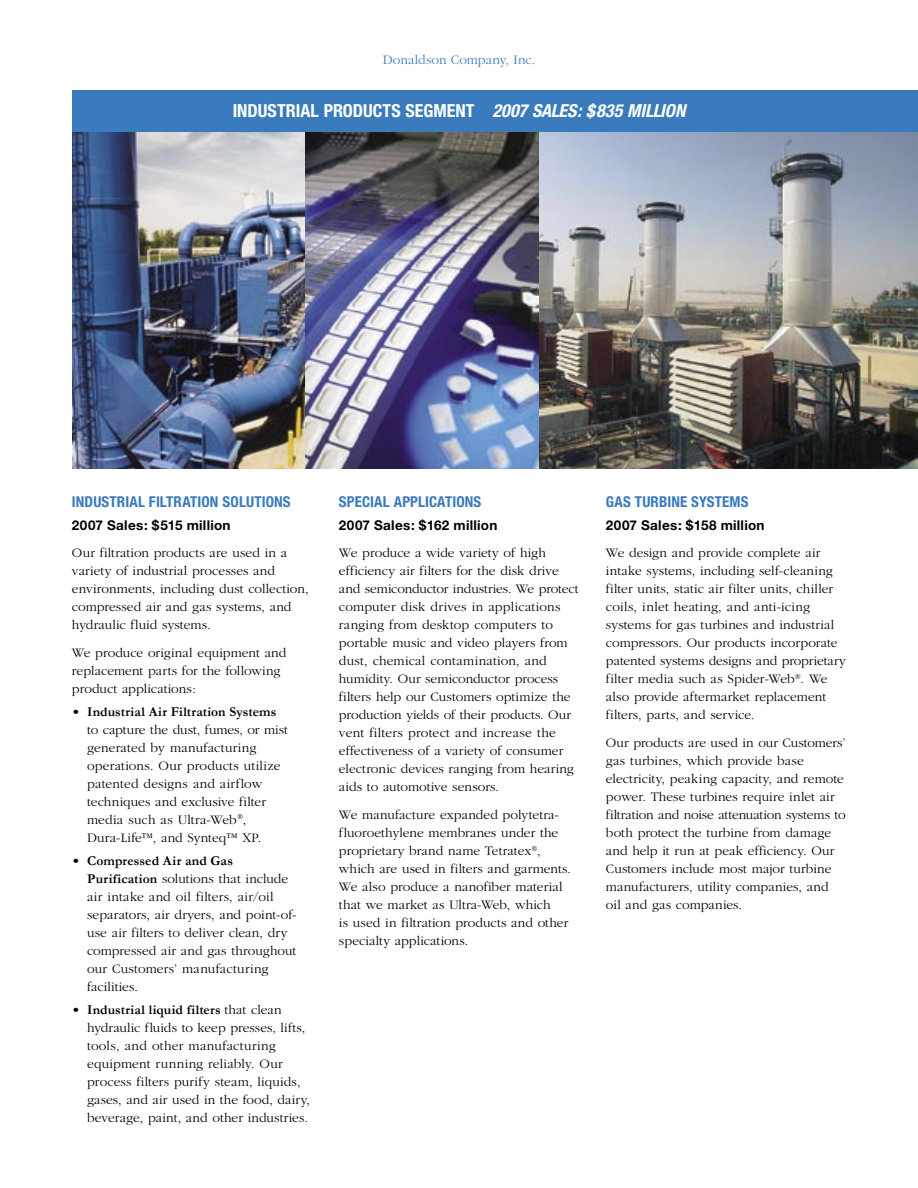
<style>
.page{position:relative;width:918px;height:1188px;background:#fff}
.page>*{position:absolute;margin:0;border:0;box-sizing:border-box;transform-origin:0 0}
.t1{font:700 condensed 18px "Helvetica Neue";color:#fff}
.cover_ifc_subhead{font:700 condensed 15px "Helvetica Neue";letter-spacing:.01em;color:#3a7bbe}
.cover_ifc_text{font:700 condensed 15px "Helvetica Neue";letter-spacing:.01em;color:#3a7bbe}
.cover_ifc_text-2{font:300 13.5px/18px "Garamond";letter-spacing:.005em;color:#000}
.cover_ifc_subhead_2{font:700 13.5px "Helvetica Neue";letter-spacing:.02em;color:#000}
.t2{font:300 13.5px "Garamond";letter-spacing:.005em;color:#3a7bbe}
.s1{font-style:italic}
.s2{font-weight:700}
</style>
<div class="page">
<img style="left:72px;top:132px;width:467px;height:337px">
<img style="left:306px;top:132px;width:233px;height:336px">
<img style="left:539px;top:132px;width:379px;height:337px">
<div style="left:71px;top:90px;width:847px;height:42px;background:#3a7bbe"></div>
<hr style="left:69px;top:70px;width:3px;height:412px;background:#fff">
<p class="t2" style="left:383px;top:53px;width:154px">Donaldson Company, Inc.</p>
<p class="t1" style="left:233px;top:100px;width:454px">INDUSTRIAL PRODUCTS SEGMENT <span class="s1">2007 SALES: $835 MILLION</span></p>
<p class="cover_ifc_subhead" style="left:72px;top:492px;width:220px">INDUSTRIAL FILTRATION SOLUTIONS</p>
<p class="cover_ifc_subhead_2" style="left:72px;top:516px;width:160px">2007 Sales: $515 million</p>
<p class="cover_ifc_text-2" style="left:72px;top:544px;width:238px">Our filtration products are used in a variety of industrial processes and environments, including dust collection, compressed air and gas systems, and hydraulic fluid systems.</p>
<p class="cover_ifc_text-2" style="left:72px;top:644px;width:216px">We produce original equipment and replacement parts for the following product applications:</p>
<p class="cover_ifc_text-2" style="left:87px;top:703px;width:202px;text-indent:-15px">• <span class="s2">Industrial Air Filtration Systems </span>to capture the dust, fumes, or mist generated by manufacturing operations. Our products utilize patented designs and airflow techniques and exclusive filter media such as Ultra-Web<sup>®</sup>,<br>Dura-Life™, and Synteq™ XP.</p>
<p class="cover_ifc_text-2" style="left:87px;top:852px;width:211px;text-indent:-15px">• <span class="s2">Compressed Air and Gas<br>Purification</span> solutions that include air intake and oil filters, air/oil separators, air dryers, and point-of&shy;use air filters to deliver clean, dry compressed air and gas throughout our Customers’ manufacturing facilities.</p>
<p class="cover_ifc_text-2" style="left:87px;top:1001px;width:224px;text-indent:-15px">• <span class="s2">Industrial liquid filters</span> that clean hydraulic fluids to keep presses, lifts, tools, and other manufacturing equipment running reliably. Our process filters purify steam, liquids, gases, and air used in the food, dairy, beverage, paint, and other industries.</p>
<p class="cover_ifc_text" style="left:339px;top:492px;width:144px">SPECIAL APPLICATIONS</p>
<p class="cover_ifc_subhead_2" style="left:339px;top:516px;width:160px">2007 Sales: $162 million</p>
<p class="cover_ifc_text-2" style="left:339px;top:544px;width:241px">We produce a wide variety of high efficiency air filters for the disk drive and semiconductor industries. We protect computer disk drives in applications ranging from desktop computers to portable music and video players from dust, chemical contamination, and humidity. Our semiconductor process filters help our Customers optimize the production yields of their products. Our vent filters protect and increase the effectiveness of a variety of consumer electronic devices ranging from hearing aids to automotive sensors.</p>
<p class="cover_ifc_text-2" style="left:339px;top:806px;width:234px">We manufacture expanded polytetra&shy;fluoroethylene membranes under the proprietary brand name Tetratex<sup>®</sup>, which are used in filters and garments.<br>We also produce a nanofiber material that we market as Ultra-Web, which<br>is used in filtration products and other specialty applications.</p>
<p class="cover_ifc_subhead" style="left:606px;top:492px;width:144px">GAS TURBINE SYSTEMS</p>
<p class="cover_ifc_subhead_2" style="left:606px;top:516px;width:160px">2007 Sales: $158 million</p>
<p class="cover_ifc_text-2" style="left:606px;top:544px;width:241px">We design and provide complete air intake systems, including self-cleaning filter units, static air filter units, chiller coils, inlet heating, and anti-icing systems for gas turbines and industrial compressors. Our products incorporate patented systems designs and proprietary filter media such as Spider-Web<sup>®</sup>. We also provide aftermarket replacement filters, parts, and service.</p>
<p class="cover_ifc_text-2" style="left:606px;top:734px;width:241px">Our products are used in our Customers’ gas turbines, which provide base electricity, peaking capacity, and remote power. These turbines require inlet air filtration and noise attenuation systems to both protect the turbine from damage and help it run at peak efficiency. Our Customers include most major turbine manufacturers, utility companies, and oil and gas companies.</p>
</div>
